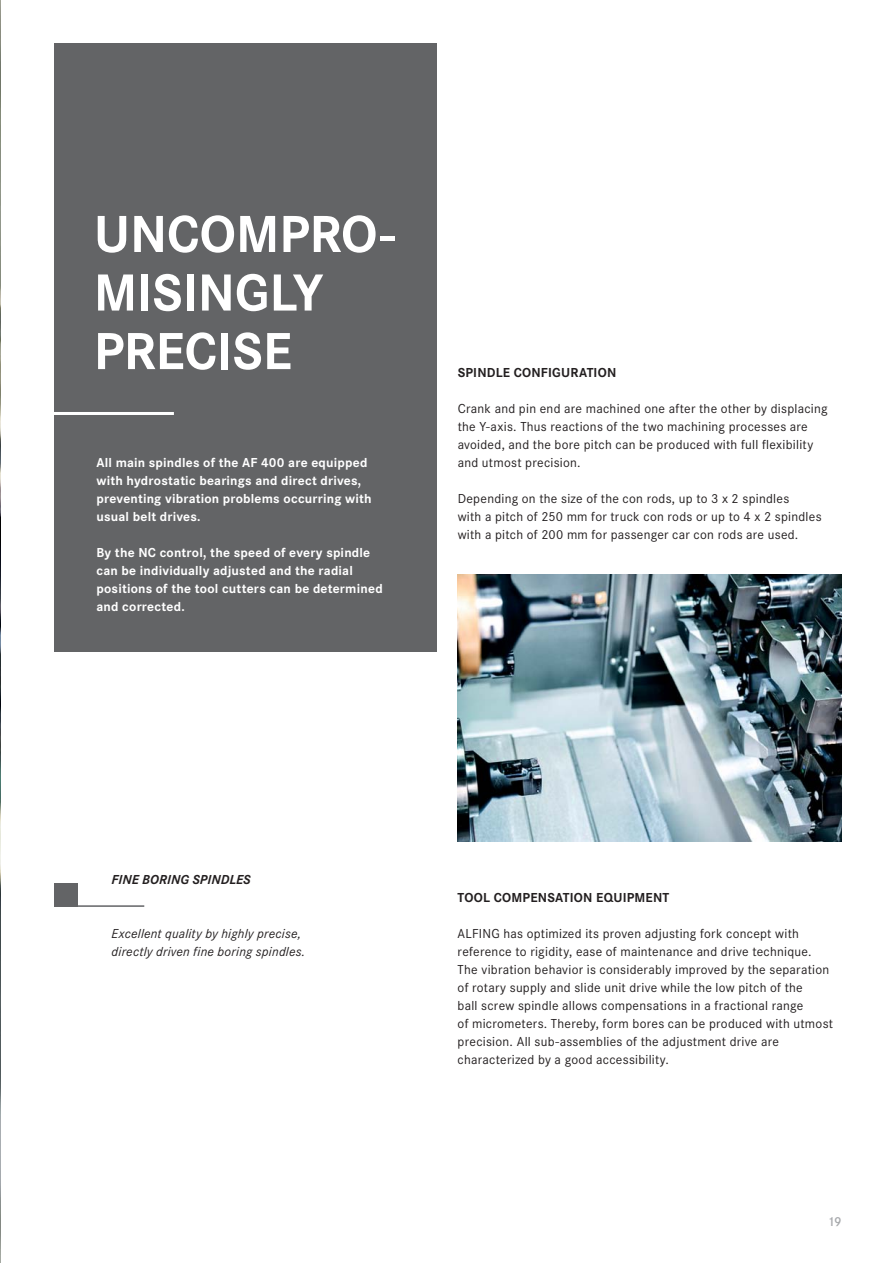
<style>
.page{position:relative;width:893px;height:1263px;background:#fff}
.page>*{position:absolute;margin:0;border:0;box-sizing:border-box;transform-origin:0 0}
.t1{font:700 54px/58.5px "Corporate S";letter-spacing:-.005em;color:#fff}
.t2{font:13.5px/18px "Corporate S";letter-spacing:.02em;color:#231f20}
.t3{font:700 13.5px/18px "Corporate S";letter-spacing:.01em;color:#fff}
.t4{font:italic 13.5px/18px "Corporate S";letter-spacing:.015em;color:#231f20}
.t5{font:700 13.5px "Corporate S";letter-spacing:.015em;color:#231f20}
.t6{font:italic 700 13.5px "Corporate S";letter-spacing:.005em;color:#231f20}
.t7{font:600 13.5px "Corporate S";color:#a7a9ac}
</style>
<div class="page">
<img style="left:458px;top:575px;width:384px;height:267px">
<div style="left:54px;top:43px;width:382px;height:608px;background:#636466"></div>
<hr style="left:51px;top:412px;width:123px;height:3px;background:#fff">
<img style="left:0;top:0;width:1px;height:1263px">
<hr style="left:54px;top:905px;width:90px;height:2px;background:#636466">
<div style="left:54px;top:884px;width:23px;height:23px;background:#636466"></div>
<h1 class="t1" style="left:94px;top:206px;width:302px">UNCOMPRO-<br>MISINGLY<br>PRECISE</h1>
<p class="t3" style="left:96px;top:454px;width:277px">All main spindles of the AF 400 are equipped with hydrostatic bearings and direct drives, preventing vibration problems occurring with usual belt drives.</p>
<p class="t3" style="left:96px;top:544px;width:288px">By the NC control, the speed of every spindle can be individually adjusted and the radial positions of the tool cutters can be determined and corrected.</p>
<p class="t5" style="left:458px;top:364px;width:160px">SPINDLE CONFIGURATION</p>
<p class="t2" style="left:458px;top:399px;width:371px">Crank and pin end are machined one after the other by displacing the Y-axis. Thus reactions of the two machining processes are avoided, and the bore pitch can be produced with full flexibility and utmost precision.</p>
<p class="t2" style="left:458px;top:489px;width:365px">Depending on the size of the con rods, up to 3 x 2 spindles<br>with a pitch of 250 mm for truck con rods or up to 4 x 2 spindles with a pitch of 200 mm for passenger car con rods are used.</p>
<p class="t6" style="left:112px;top:871px;width:141px">FINE BORING SPINDLES</p>
<p class="t4" style="left:112px;top:924px;width:195px">Excellent quality by highly precise, directly driven fine boring spindles.</p>
<p class="t5" style="left:458px;top:890px;width:213px">TOOL COMPENSATION EQUIPMENT</p>
<p class="t2" style="left:458px;top:924px;width:377px">ALFING has optimized its proven adjusting fork concept with reference to rigidity, ease of maintenance and drive technique.<br>The vibration behavior is considerably improved by the separation of rotary supply and slide unit drive while the low pitch of the<br>ball screw spindle allows compensations in a fractional range<br>of micrometers. Thereby, form bores can be produced with utmost precision. All sub-assemblies of the adjustment drive are characterized by a good accessibility.</p>
<p class="t7" style="left:827px;top:1214px;width:16px">19</p>
</div>
